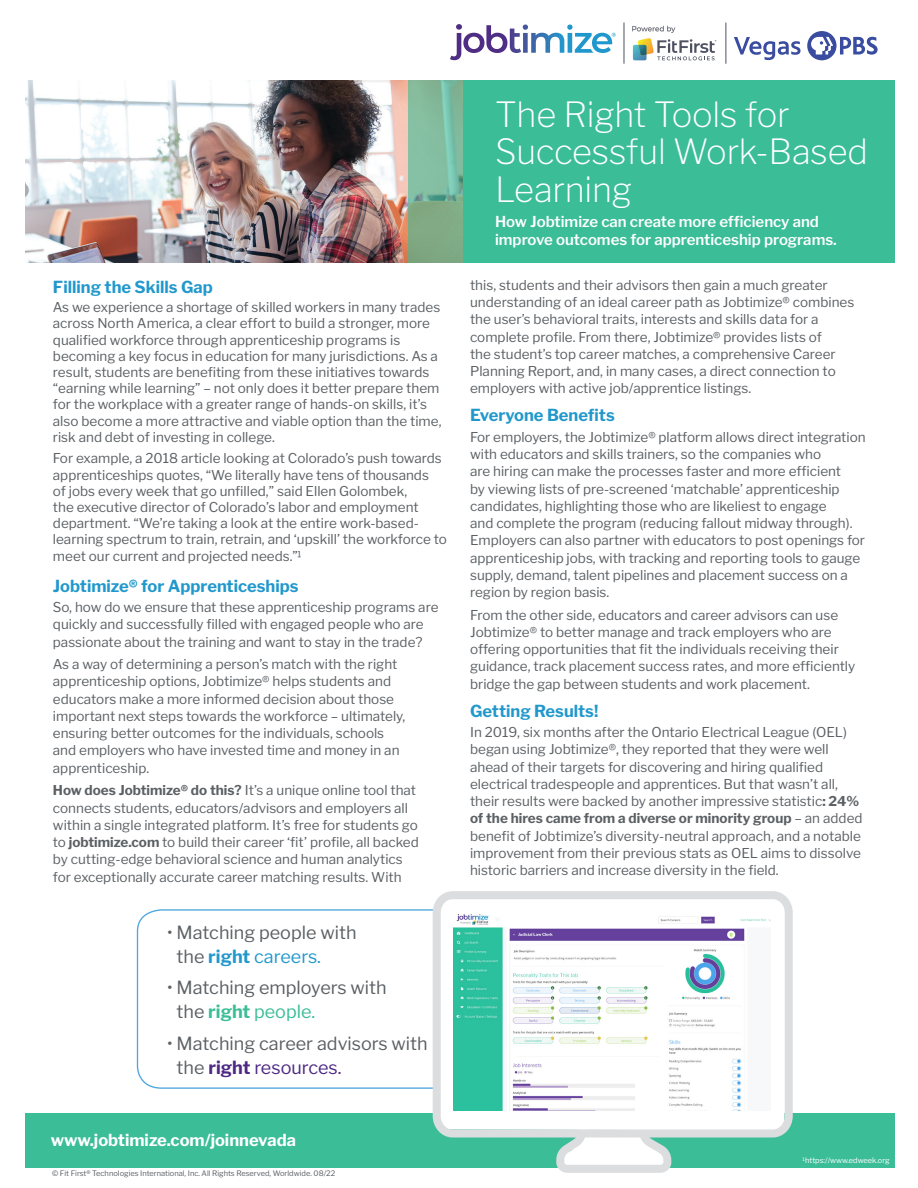
<style>
.page{position:relative;width:918px;height:1188px;background:#fff}
.page>*{position:absolute;margin:0;border:0;box-sizing:border-box;transform-origin:0 0}
.t1{font:200 34.5px/37.5px "Libre Franklin";letter-spacing:-.005em;color:#fff}
.t2{font:18px/24px "Libre Franklin";color:#5b6064}
.t3{font:700 16.5px "Libre Franklin";color:#2198cc}
.t4{font:700 16.5px "Libre Franklin";color:#fff}
.t5{font:600 15px/18px "Libre Franklin";color:#fff}
.t6{font:13.5px/17.2px "Libre Franklin";color:#5b6064}
.t7{font:7.5px "Libre Franklin";color:#5b6064}
.t8{font:7.5px "Libre Franklin";color:#fff}
.s1{font-weight:700}
.s2{font-weight:700;color:#2198cc}
.s3{color:#2198cc}
.s4{font-weight:700;color:#3bbd98}
.s5{color:#3bbd98}
.s6{font-weight:700;color:#4d2884}
.s7{color:#4d2884}
</style>
<div class="page">
<img style="left:26px;top:80px;width:382px;height:183px">
<svg style="left:408px;top:80px;width:55px;height:183px"></svg>
<div style="left:463px;top:39px;width:432px;height:238px;background:#3bbd98"></div>
<div style="left:8px;top:11px;width:894px;height:69px;background:#fff"></div>
<div style="left:11px;top:263px;width:893px;height:70px;background:#fff"></div>
<div style="left:26px;top:1113px;width:869px;height:54px;background:#3bbd98"></div>
<svg style="left:136px;top:909px;width:297px;height:180px"></svg>
<svg style="left:556px;top:1138px;width:115px;height:35px"></svg>
<svg style="left:433px;top:891px;width:360px;height:247px"></svg>
<img style="left:454px;top:915px;width:317px;height:195px">
<hr style="left:624px;top:23px;width:1px;height:41px;background:#4e5162">
<svg style="left:633px;top:38px;width:83px;height:22px"></svg>
<svg style="left:450px;top:24px;width:166px;height:36px"></svg>
<img style="left:632px;top:25px;width:44px;height:8px">
<svg style="left:807px;top:31px;width:30px;height:29px"></svg>
<svg style="left:840px;top:37px;width:38px;height:18px"></svg>
<svg style="left:811px;top:37px;width:22px;height:17px"></svg>
<svg style="left:734px;top:37px;width:67px;height:23px"></svg>
<hr style="left:725px;top:23px;width:1px;height:41px;background:#4e5162">
<p class="t3" style="left:53px;top:274px;width:161px">Filling the Skills Gap</p>
<p class="t6" style="left:53px;top:298px;width:390px;line-height:16.2px">As we experience a shortage of skilled workers in many trades across North America, a clear effort to build a stronger, more qualified workforce through apprenticeship programs is becoming a key focus in education for many jurisdictions. As a result, students are benefiting from these initiatives towards “earning while learning” – not only does it better prepare them for the workplace with a greater range of hands-on skills, it’s also become a more attractive and viable option than the time, risk and debt of investing in college.</p>
<p class="t6" style="left:53px;top:449px;width:396px;line-height:16.2px">For example, a 2018 article looking at Colorado’s push towards apprenticeships quotes, “We literally have tens of thousands<br>of jobs every week that go unfilled,” said Ellen Golombek,<br>the executive director of Colorado’s labor and employment department. “We’re taking a look at the entire work-based&shy;learning spectrum to train, retrain, and ‘upskill’ the workforce to meet our current and projected needs.”1</p>
<p class="t3" style="left:53px;top:573px;width:247px">Jobtimize® for Apprenticeships</p>
<p class="t6" style="left:53px;top:597px;width:387px">So, how do we ensure that these apprenticeship programs are quickly and successfully filled with engaged people who are passionate about the training and want to stay in the trade?</p>
<p class="t6" style="left:53px;top:654px;width:354px">As a way of determining a person’s match with the right apprenticeship options, Jobtimize® helps students and educators make a more informed decision about those important next steps towards the workforce – ultimately, ensuring better outcomes for the individuals, schools and employers who have invested time and money in an apprenticeship.</p>
<p class="t6" style="left:53px;top:781px;width:367px"><span class="s1">How does Jobtimize® do this?</span> It’s a unique online tool that connects students, educators/advisors and employers all within a single integrated platform. It’s free for students go to <span class="s1">jobtimize.com</span> to build their career ‘fit’ profile, all backed by cutting-edge behavioral science and human analytics for exceptionally accurate career matching results. With</p>
<p class="t2" style="left:177px;top:918px;width:181px;text-indent:-9px">• Matching people with the <span class="s2">right</span> <span class="s3">careers.</span></p>
<p class="t2" style="left:177px;top:974px;width:212px;text-indent:-9px">• Matching employers with the <span class="s4">right</span> <span class="s5">people.</span></p>
<p class="t2" style="left:177px;top:1030px;width:253px;text-indent:-9px">• Matching career advisors with the <span class="s6">right</span> <span class="s7">resources.</span></p>
<p class="t4" style="left:51px;top:1127px;width:247px">www.jobtimize.com/joinnevada</p>
<p class="t7" style="left:52px;top:1167px;width:285px">© Fit First® Technologies International, Inc. All Rights Reserved, Worldwide. 08/22</p>
<p class="t1" style="left:495px;top:92px;width:374px">The Right Tools for<br>Successful Work-Based<br>Learning</p>
<p class="t5" style="left:495px;top:212px;width:343px">How Jobtimize can create more efficiency and improve outcomes for apprenticeship programs.</p>
<p class="t6" style="left:470px;top:275px;width:386px">this, students and their advisors then gain a much greater understanding of an ideal career path as Jobtimize® combines the user’s behavioral traits, interests and skills data for a complete profile. From there, Jobtimize® provides lists of<br>the student’s top career matches, a comprehensive Career Planning Report, and, in many cases, a direct connection to employers with active job/apprentice listings.</p>
<p class="t3" style="left:470px;top:402px;width:146px">Everyone Benefits</p>
<p class="t6" style="left:470px;top:427px;width:397px">For employers, the Jobtimize® platform allows direct integration with educators and skills trainers, so the companies who<br>are hiring can make the processes faster and more efficient<br>by viewing lists of pre-screened ‘matchable’ apprenticeship candidates, highlighting those who are likeliest to engage<br>and complete the program (reducing fallout midway through).<br>Employers can also partner with educators to post openings for apprenticeship jobs, with tracking and reporting tools to gauge supply, demand, talent pipelines and placement success on a region by region basis.</p>
<p class="t6" style="left:470px;top:605px;width:387px">From the other side, educators and career advisors can use Jobtimize® to better manage and track employers who are offering opportunities that fit the individuals receiving their guidance, track placement success rates, and more efficiently bridge the gap between students and work placement.</p>
<p class="t3" style="left:470px;top:698px;width:130px">Getting Results!</p>
<p class="t6" style="left:470px;top:722px;width:394px">In 2019, six months after the Ontario Electrical League (OEL) began using Jobtimize®, they reported that they were well ahead of their targets for discovering and hiring qualified electrical tradespeople and apprentices. But that wasn’t all, their results were backed by another impressive statistic<span class="s1">: 24% of the hires came from a diverse or minority group</span> – an added benefit of Jobtimize’s diversity-neutral approach, and a notable improvement from their previous stats as OEL aims to dissolve historic barriers and increase diversity in the field.</p>
<p class="t8" style="left:803px;top:1155px;width:88px">1https://www.edweek.org</p>
</div>
